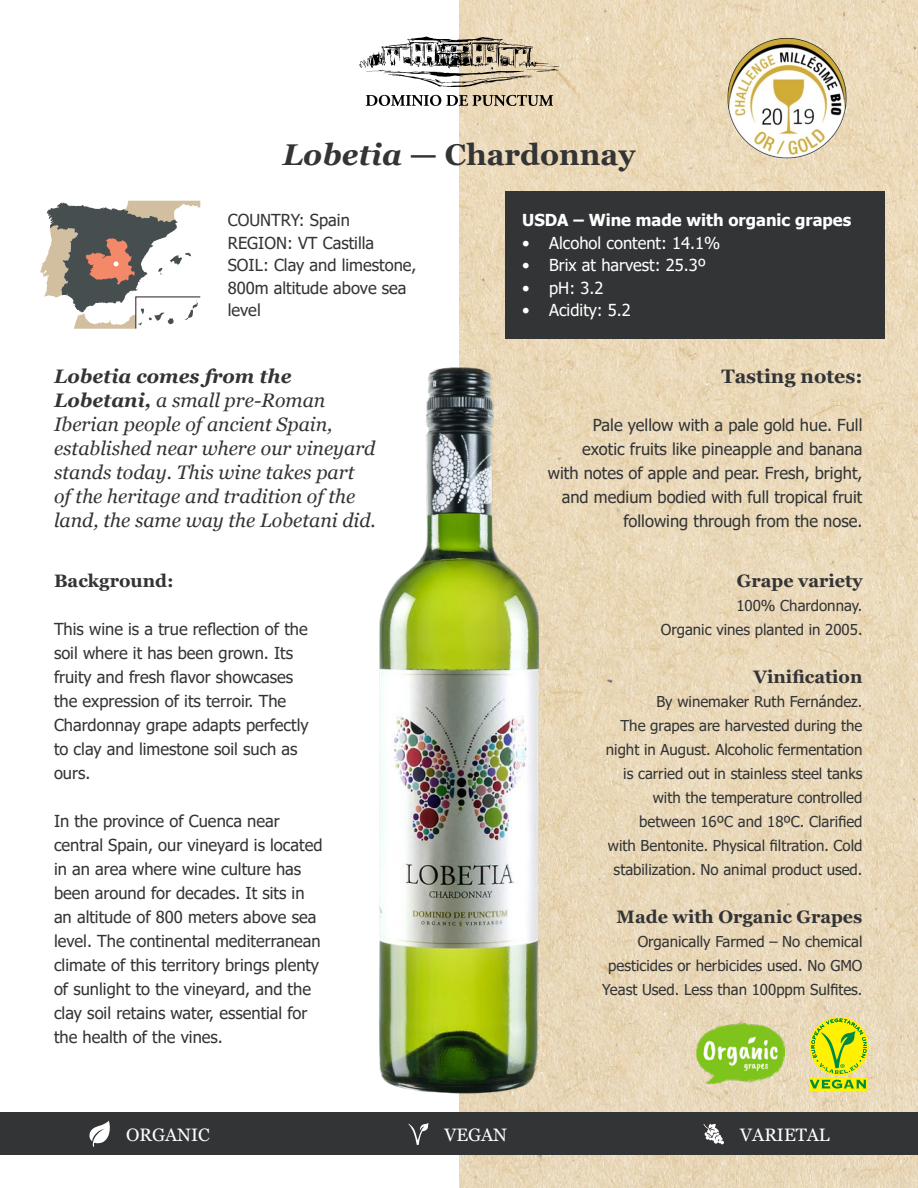
<style>
.page{position:relative;width:918px;height:1188px;background:#fff}
.page>*{position:absolute;margin:0;border:0;box-sizing:border-box;transform-origin:0 0}
.t1{font:700 30px "Georgia";color:#333435}
.t2{font:italic 19.5px/24px "Georgia";color:#333435}
.t3{font:700 19.5px "Georgia";color:#333435}
.t4{font:700 18px "Georgia";color:#333435}
.t5{font:18px "Georgia";color:#fff}
.t6{font:16.5px/24px "Tahoma";color:#333435}
.t7{font:16.5px "Tahoma";color:#fff}
.t8{font:700 16.5px "Tahoma";color:#fff}
.t9{font:15px/24px "Tahoma";color:#333435;text-align:right}
.s1{font-style:italic}
.s2{font-weight:700}
</style>
<div class="page">
<img style="left:459px;top:0;width:459px;height:1188px">
<div style="left:0;top:1113px;width:918px;height:42px;background:#333435"></div>
<div style="left:505px;top:191px;width:379px;height:148px;background:#333435"></div>
<svg style="left:40px;top:201px;width:160px;height:128px"></svg>
<img style="left:379px;top:367px;width:165px;height:727px">
<svg style="left:89px;top:1121px;width:21px;height:26px"></svg>
<svg style="left:704px;top:1124px;width:20px;height:20px"></svg>
<svg style="left:408px;top:1123px;width:21px;height:22px"></svg>
<img style="left:727px;top:38px;width:120px;height:120px">
<svg style="left:366px;top:95px;width:187px;height:11px"></svg>
<svg style="left:359px;top:36px;width:200px;height:51px"></svg>
<div style="left:809px;top:1078px;width:59px;height:12px;background:#fff101"></div>
<svg style="left:810px;top:1019px;width:57px;height:70px;background:#c7d72e"></svg>
<img style="left:696px;top:1024px;width:88px;height:59px">
<p class="t1" style="left:283px;top:135px;width:354px"><span class="s1">Lobetia</span> — Chardonnay</p>
<p class="t6" style="left:228px;top:209px;width:124px">COUNTRY: Spain</p>
<p class="t6" style="left:228px;top:232px;width:148px">REGION: VT Castilla</p>
<p class="t6" style="left:228px;top:255px;width:190px;line-height:22.5px">SOIL: Clay and limestone,<br>800m altitude above sea level</p>
<p class="t8" style="left:522px;top:209px;width:331px">USDA – Wine made with organic grapes</p>
<p class="t7" style="left:522px;top:232px;width:199px">• Alcohol content: 14.1%</p>
<p class="t7" style="left:522px;top:254px;width:185px">• Brix at harvest: 25.3º</p>
<p class="t7" style="left:522px;top:277px;width:83px">• pH: 3.2</p>
<p class="t7" style="left:522px;top:299px;width:110px">• Acidity: 5.2</p>
<p class="t2" style="left:54px;top:364px;width:323px"><span class="s2">Lobetia comes from the<br>Lobetani,</span> a small pre-Roman<br>Iberian people of ancient Spain, established near where our vineyard stands today. This wine takes part of the heritage and tradition of the land, the same way the Lobetani did.</p>
<p class="t3" style="left:721px;top:364px;width:143px">Tasting notes:</p>
<p class="t6" style="left:548px;top:414px;width:316px;text-align:right">Pale yellow with a pale gold hue. Full exotic fruits like pineapple and banana with notes of apple and pear. Fresh, bright, and medium bodied with full tropical fruit following through from the nose.</p>
<p class="t4" style="left:54px;top:570px;width:121px">Background:</p>
<p class="t6" style="left:54px;top:618px;width:256px">This wine is a true reflection of the soil where it has been grown. Its fruity and fresh flavor showcases the expression of its terroir. The<br>Chardonnay grape adapts perfectly to clay and limestone soil such as ours.</p>
<p class="t6" style="left:54px;top:810px;width:270px">In the province of Cuenca near central Spain, our vineyard is located in an area where wine culture has been around for decades. It sits in an altitude of 800 meters above sea level. The continental mediterranean climate of this territory brings plenty of sunlight to the vineyard, and the clay soil retains water, essential for the health of the vines.</p>
<p class="t4" style="left:737px;top:570px;width:127px">Grape variety</p>
<p class="t9" style="left:736px;top:595px;width:128px">100% Chardonnay.</p>
<p class="t9" style="left:661px;top:619px;width:203px">Organic vines planted in 2005.</p>
<p class="t4" style="left:753px;top:666px;width:111px">Vinification</p>
<p class="t9" style="left:656px;top:691px;width:208px">By winemaker Ruth Fernández.</p>
<p class="t9" style="left:606px;top:715px;width:258px">The grapes are harvested during the night in August. Alcoholic fermentation is carried out in stainless steel tanks with the temperature controlled between 16ºC and 18ºC. Clarified<br>with Bentonite. Physical filtration. Cold stabilization. No animal product used.</p>
<p class="t4" style="left:617px;top:906px;width:247px">Made with Organic Grapes</p>
<p class="t9" style="left:602px;top:931px;width:262px">Organically Farmed – No chemical pesticides or herbicides used. No GMO<br>Yeast Used. Less than 100ppm Sulfites.</p>
<p class="t5" style="left:126px;top:1124px;width:85px">ORGANIC</p>
<p class="t5" style="left:444px;top:1124px;width:64px">VEGAN</p>
<p class="t5" style="left:740px;top:1124px;width:91px">VARIETAL</p>
</div>
